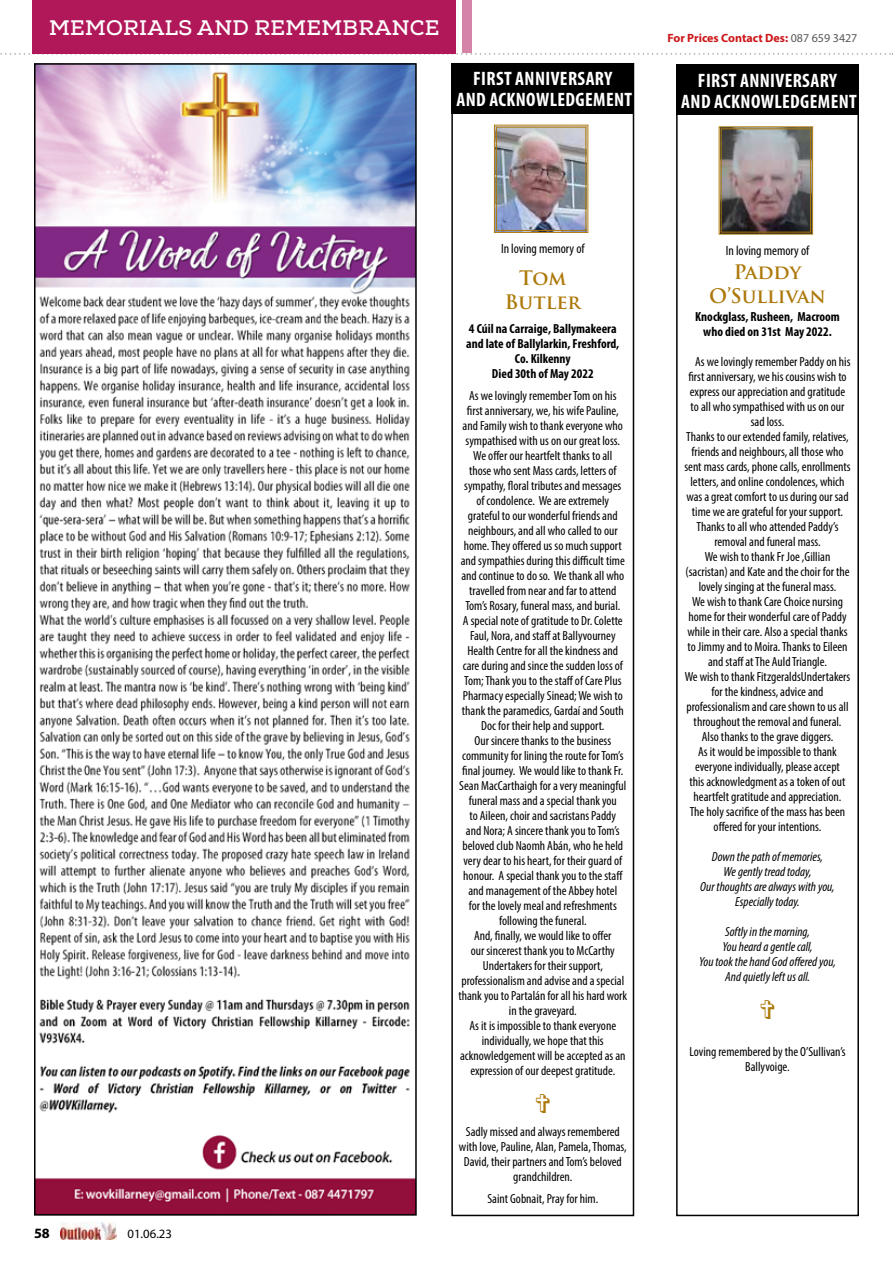
<style>
.page{position:relative;width:893px;height:1263px;background:#fff}
.page>*{position:absolute;margin:0;border:0;box-sizing:border-box;transform-origin:0 0}
.t1{font:21px "Nexa Slab Bold FREE";letter-spacing:.015em;color:#fff}
.t2{font:700 condensed 19.5px/21px "Myriad Pro";letter-spacing:.02em;color:#fff;text-align:center}
.t3{font:700 19.5px/24px "Trajan Pro";color:#ac7809;text-align:center}
.t4{font:700 14.25px "Myriad Pro";color:#000}
.t5{font:condensed 13.5px "Myriad Pro";color:#000}
.t6{font:condensed 13.2px/15px "Myriad Pro";color:#000;text-align:center}
.t7{font:italic condensed 13.2px/15px "Myriad Pro";color:#000;text-align:center}
.t8{font:700 condensed 13.2px/15px "Myriad Pro";color:#000;text-align:center}
.t9{font:12.75px "Myriad Pro";color:#000}
.t10{font:700 12px "Myriad Pro";color:#cd1719}
.s1{font-weight:400;color:#575756}
</style>
<div class="page">
<img style="left:60px;top:1223px;width:57px;height:17px">
<img style="left:37px;top:66px;width:377px;height:1146px">
<div style="left:34px;top:63px;width:383px;height:1152px;border:2px solid #000"></div>
<svg style="left:0;top:53px;width:893px;height:2px"></svg>
<div style="left:33px;top:0;width:423px;height:53px;background:#b0185a"></div>
<div style="left:463px;top:0;width:9px;height:53px;background:#d584a7"></div>
<div style="left:676px;top:65px;width:183px;height:1151px;border:2px solid #000"></div>
<div style="left:676px;top:65px;width:182px;height:50px;background:#000"></div>
<svg style="left:718px;top:126px;width:96px;height:109px;background:#887c79"></svg>
<div style="left:721px;top:128px;width:90px;height:105px;border:1px solid #ac7809"></div>
<div style="left:451px;top:63px;width:183px;height:1153px;border:2px solid #000"></div>
<div style="left:451px;top:63px;width:182px;height:50px;background:#000"></div>
<img style="left:493px;top:124px;width:96px;height:109px">
<div style="left:496px;top:127px;width:90px;height:104px;border:1px solid #ac7809"></div>
<h1 class="t1" style="left:49px;top:15px;width:392px">MEMORIALS AND REMEMBRANCE</h1>
<h2 class="t2" style="left:457px;top:68px;width:177px">FIRST ANNIVERSARY<br>AND ACKNOWLEDGEMENT</h2>
<p class="t10" style="left:667px;top:30px;width:192px">For Prices Contact Des: <span class="s1">087 659 3427</span></p>
<h2 class="t2" style="left:681px;top:69px;width:177px">FIRST ANNIVERSARY<br>AND ACKNOWLEDGEMENT</h2>
<p class="t4" style="left:34px;top:1224px;width:17px">58</p>
<p class="t9" style="left:128px;top:1226px;width:46px">01.06.23</p>
<p class="t5" style="left:501px;top:241px;width:85px">In loving memory of</p>
<h2 class="t3" style="left:505px;top:266px;width:77px">Tom<br>Butler</h2>
<p class="t8" style="left:466px;top:321px;width:155px">4 Cúil na Carraige, Ballymakeera and late of Ballylarkin, Freshford,<br>Co. Kilkenny<br>Died 30th of May 2022</p>
<p class="t6" style="left:458px;top:388px;width:170px">As we lovingly remember Tom on his<br>first anniversary, we, his wife Pauline, and Family wish to thank everyone who sympathised with us on our great loss.<br>We offer our heartfelt thanks to all<br>those who sent Mass cards, letters of sympathy, floral tributes and messages<br>of condolence. We are extremely<br>grateful to our wonderful friends and neighbours, and all who called to our home. They offered us so much support and sympathies during this difficult time and continue to do so. We thank all who travelled from near and far to attend Tom’s Rosary, funeral mass, and burial.<br>A special note of gratitude to Dr. Colette Faul, Nora, and staff at Ballyvourney Health Centre for all the kindness and care during and since the sudden loss of Tom; Thank you to the staff of Care Plus Pharmacy especially Sinead; We wish to thank the paramedics, Gardaí and South Doc for their help and support.<br>Our sincere thanks to the business community for lining the route for Tom’s final journey. We would like to thank Fr.<br>Sean MacCarthaigh for a very meaningful funeral mass and a special thank you<br>to Aileen, choir and sacristans Paddy<br>and Nora; A sincere thank you to Tom’s beloved club Naomh Abán, who he held very dear to his heart, for their guard of honour. A special thank you to the staff and management of the Abbey hotel<br>for the lovely meal and refreshments following the funeral.<br>And, finally, we would like to offer<br>our sincerest thank you to McCarthy Undertakers for their support, professionalism and advise and a special thank you to Partalán for all his hard work in the graveyard.<br>As it is impossible to thank everyone individually, we hope that this acknowledgement will be accepted as an expression of our deepest gratitude.</p>
<p class="t6" style="left:459px;top:1123px;width:169px">Sadly missed and always remembered with love, Pauline, Alan, Pamela, Thomas, David, their partners and Tom’s beloved grandchildren.</p>
<p class="t6" style="left:487px;top:1191px;width:112px">Saint Gobnait, Pray for him.</p>
<p class="t5" style="left:726px;top:242px;width:85px">In loving memory of</p>
<h2 class="t3" style="left:709px;top:260px;width:118px">Paddy<br>O’Sullivan</h2>
<p class="t8" style="left:695px;top:309px;width:146px">Knockglass, Rusheen, Macroom who died on 31st May 2022.</p>
<p class="t6" style="left:695px;top:354px;width:157px">As we lovingly remember Paddy on his</p>
<p class="t6" style="left:688px;top:369px;width:160px">first anniversary, we his cousins wish to</p>
<p class="t6" style="left:690px;top:384px;width:157px">express our appreciation and gratitude</p>
<p class="t6" style="left:691px;top:399px;width:155px">to all who sympathised with us on our</p>
<p class="t6" style="left:751px;top:414px;width:35px">sad loss.</p>
<p class="t6" style="left:686px;top:429px;width:164px">Thanks to our extended family, relatives,</p>
<p class="t6" style="left:691px;top:444px;width:154px">friends and neighbours, all those who</p>
<p class="t6" style="left:684px;top:459px;width:168px">sent mass cards, phone calls, enrollments</p>
<p class="t6" style="left:690px;top:474px;width:156px">letters, and online condolences, which</p>
<p class="t6" style="left:686px;top:489px;width:164px">was a great comfort to us during our sad</p>
<p class="t6" style="left:692px;top:504px;width:153px">time we are grateful for your support.</p>
<p class="t6" style="left:696px;top:519px;width:143px">Thanks to all who attended Paddy’s</p>
<p class="t6" style="left:714px;top:534px;width:108px">removal and funeral mass.</p>
<p class="t6" style="left:705px;top:549px;width:127px">We wish to thank Fr Joe ,Gillian</p>
<p class="t6" style="left:685px;top:564px;width:166px">(sacristan) and Kate and the choir for the</p>
<p class="t6" style="left:699px;top:579px;width:139px">lovely singing at the funeral mass.</p>
<p class="t6" style="left:692px;top:594px;width:152px">We wish to thank Care Choice nursing</p>
<p class="t6" style="left:688px;top:609px;width:160px">home for their wonderful care of Paddy</p>
<p class="t6" style="left:687px;top:624px;width:162px">while in their care. Also a special thanks</p>
<p class="t6" style="left:687px;top:639px;width:162px">to Jimmy and to Moira. Thanks to Eileen</p>
<p class="t6" style="left:708px;top:654px;width:121px">and staff at The Auld Triangle.</p>
<p class="t6" style="left:685px;top:669px;width:167px">We wish to thank FitzgeraldsUndertakers</p>
<p class="t6" style="left:711px;top:684px;width:114px">for the kindness, advice and</p>
<p class="t6" style="left:686px;top:699px;width:164px">professionalism and care shown to us all</p>
<p class="t6" style="left:694px;top:714px;width:149px">throughout the removal and funeral.</p>
<p class="t6" style="left:702px;top:729px;width:133px">Also thanks to the grave diggers.</p>
<p class="t6" style="left:698px;top:744px;width:140px">As it would be impossible to thank</p>
<p class="t6" style="left:695px;top:759px;width:146px">everyone individually, please accept</p>
<p class="t6" style="left:689px;top:774px;width:158px">this acknowledgment as a token of out</p>
<p class="t6" style="left:694px;top:789px;width:149px">heartfelt gratitude and appreciation.</p>
<p class="t6" style="left:690px;top:804px;width:157px">The holy sacrifice of the mass has been</p>
<p class="t6" style="left:714px;top:819px;width:109px">offered for your intentions.</p>
<p class="t7" style="left:700px;top:849px;width:136px">Down the path of memories,<br>We gently tread today,<br>Our thoughts are always with you,<br>Especially today.</p>
<p class="t7" style="left:699px;top:924px;width:138px">Softly in the morning,<br>You heard a gentle call,<br>You took the hand God offered you,<br>And quietly left us all.</p>
<p class="t6" style="left:689px;top:1044px;width:157px">Loving remembered by the O’Sullivan’s<br>Ballyvoige.</p>
</div>
